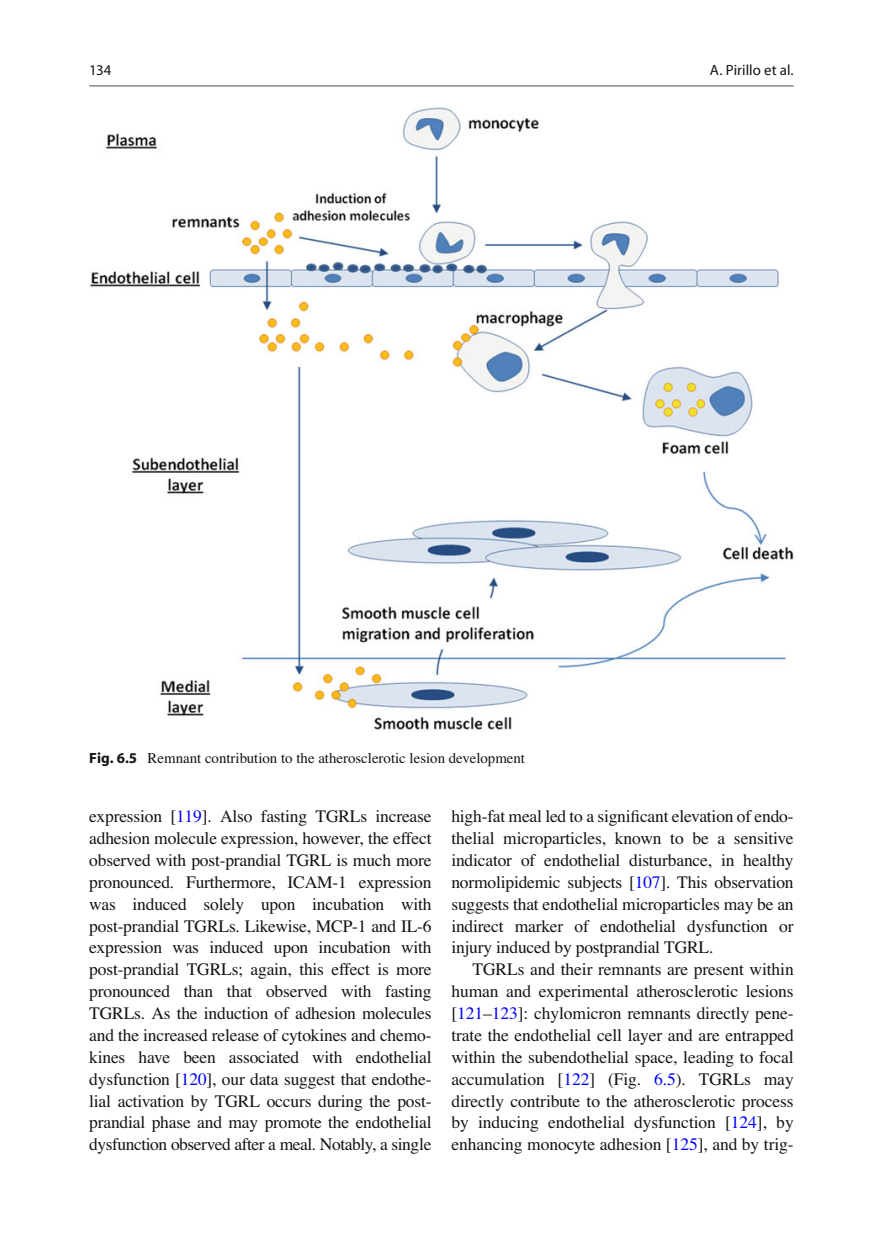
<style>
.page{position:relative;width:883px;height:1260px;background:#fff}
.page>*{position:absolute;margin:0;border:0;box-sizing:border-box;transform-origin:0 0}
.t1{font:17.5px/21.9px "Times";letter-spacing:-.01em;color:#131413;text-align:justify}
.t2{font:14.88px "Times";color:#131413}
.t3{font:14.88px "Myriad";color:#131413}
.s1{font-family:"Myriad";font-weight:700}
.s2{color:#00f}
</style>
<div class="page">
<img style="left:90px;top:107px;width:704px;height:623px">
<hr style="left:89px;top:85px;width:705px;height:2px;background:#989898">
<p class="t3" style="left:89px;top:64px;width:24px">134</p>
<p class="t3" style="left:710px;top:64px;width:85px">A. Pirillo et al.</p>
<p class="t2" style="left:89px;top:752px;width:437px"><span class="s1">Fig. 6.5</span> Remnant contribution to the atherosclerotic lesion development</p>
<p class="t1" style="left:89px;top:807px;width:344px">expression [ <span class="s2">119</span> ]. Also fasting TGRLs increase adhesion molecule expression, however, the effect observed with post-prandial TGRL is much more pronounced. Furthermore, ICAM-1 expression was induced solely upon incubation with post-prandial TGRLs. Likewise, MCP-1 and IL-6 expression was induced upon incubation with post-prandial TGRLs; again, this effect is more pronounced than that observed with fasting TGRLs. As the induction of adhesion molecules and the increased release of cytokines and chemo&shy;kines have been associated with endothelial dysfunction [ <span class="s2">120</span> ], our data suggest that endothe&shy;lial activation by TGRL occurs during the post&shy;prandial phase and may promote the endothelial dysfunction observed after a meal. Notably, a single</p>
<p class="t1" style="left:451px;top:807px;width:344px">high-fat meal led to a significant elevation of endo&shy;thelial microparticles, known to be a sensitive indicator of endothelial disturbance, in healthy normolipidemic subjects [ <span class="s2">107</span> ]. This observation suggests that endothelial microparticles may be an indirect marker of endothelial dysfunction or injury induced by postprandial TGRL.</p>
<p class="t1" style="left:451px;top:960px;width:344px;text-indent:21px">TGRLs and their remnants are present within human and experimental atherosclerotic lesions [ <span class="s2">121</span> – <span class="s2">123</span> ]: chylomicron remnants directly pene&shy;trate the endothelial cell layer and are entrapped within the subendothelial space, leading to focal accumulation [ <span class="s2">122</span> ] (Fig. <span class="s2">6.5</span> ). TGRLs may directly contribute to the atherosclerotic process by inducing endothelial dysfunction [ <span class="s2">124</span> ], by enhancing monocyte adhesion [ <span class="s2">125</span> ], and by trig-</p>
</div>
